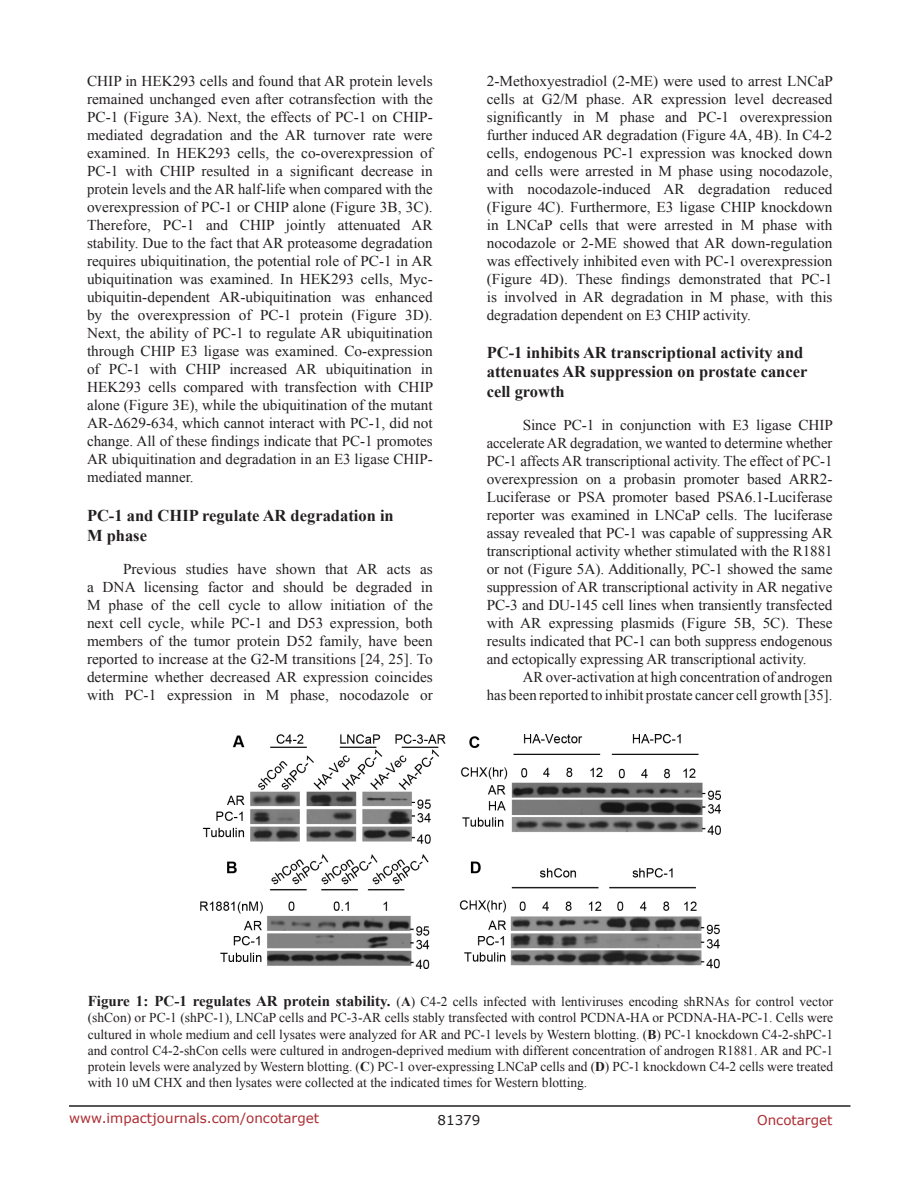
<style>
.page{position:relative;width:918px;height:1188px;background:#fff}
.page>*{position:absolute;margin:0;border:0;box-sizing:border-box;transform-origin:0 0}
.SubHeading_middle{font:700 16.5px/19.8px "Times New Roman";color:#231f20}
.BodyText{font:15px/18px "Times New Roman";color:#231f20;text-align:justify}
.FigureText{font:13.5px/16.2px "Times New Roman";color:#231f20;text-align:justify}
.t1{font:13.5px "Verdana";color:#ac2b31}
.t2{font:13.5px "Verdana";color:#231f20}
.s1{font-weight:700;font-size:15px}
.s2{font-weight:700}
</style>
<div class="page">
<hr style="left:69px;top:1105px;width:781px;height:2px;background:#231f20">
<img style="left:200px;top:735px;width:521px;height:233px">
<p class="BodyText" style="left:87px;top:71px;width:348px">CHIP in HEK293 cells and found that AR protein levels remained unchanged even after cotransfection with the PC-1 (Figure 3A). Next, the effects of PC-1 on CHIP&shy;mediated degradation and the AR turnover rate were examined. In HEK293 cells, the co-overexpression of PC-1 with CHIP resulted in a significant decrease in protein levels and the AR half-life when compared with the overexpression of PC-1 or CHIP alone (Figure 3B, 3C).<br>Therefore, PC-1 and CHIP jointly attenuated AR stability. Due to the fact that AR proteasome degradation requires ubiquitination, the potential role of PC-1 in AR ubiquitination was examined. In HEK293 cells, Myc&shy;ubiquitin-dependent AR-ubiquitination was enhanced by the overexpression of PC-1 protein (Figure 3D).<br>Next, the ability of PC-1 to regulate AR ubiquitination through CHIP E3 ligase was examined. Co-expression of PC-1 with CHIP increased AR ubiquitination in HEK293 cells compared with transfection with CHIP alone (Figure 3E), while the ubiquitination of the mutant AR-Δ629-634, which cannot interact with PC-1, did not change. All of these findings indicate that PC-1 promotes AR ubiquitination and degradation in an E3 ligase CHIP&shy;mediated manner.</p>
<p class="SubHeading_middle" style="left:87px;top:505px;width:308px">PC-1 and CHIP regulate AR degradation in<br>M phase</p>
<p class="BodyText" style="left:87px;top:560px;width:347px;text-indent:36px">Previous studies have shown that AR acts as a DNA licensing factor and should be degraded in M phase of the cell cycle to allow initiation of the next cell cycle, while PC-1 and D53 expression, both members of the tumor protein D52 family, have been reported to increase at the G2-M transitions [24, 25]. To determine whether decreased AR expression coincides with PC-1 expression in M phase, nocodazole or</p>
<p class="BodyText" style="left:487px;top:71px;width:348px">2-Methoxyestradiol (2-ME) were used to arrest LNCaP cells at G2/M phase. AR expression level decreased significantly in M phase and PC-1 overexpression further induced AR degradation (Figure 4A, 4B). In C4-2 cells, endogenous PC-1 expression was knocked down and cells were arrested in M phase using nocodazole, with nocodazole-induced AR degradation reduced (Figure 4C). Furthermore, E3 ligase CHIP knockdown in LNCaP cells that were arrested in M phase with nocodazole or 2-ME showed that AR down-regulation was effectively inhibited even with PC-1 overexpression (Figure 4D). These findings demonstrated that PC-1 is involved in AR degradation in M phase, with this degradation dependent on E3 CHIP activity.</p>
<p class="SubHeading_middle" style="left:487px;top:342px;width:322px">PC-1 inhibits AR transcriptional activity and attenuates AR suppression on prostate cancer cell growth</p>
<p class="BodyText" style="left:487px;top:416px;width:348px;text-indent:36px">Since PC-1 in conjunction with E3 ligase CHIP accelerate AR degradation, we wanted to determine whether PC-1 affects AR transcriptional activity. The effect of PC-1 overexpression on a probasin promoter based ARR2- Luciferase or PSA promoter based PSA6.1-Luciferase reporter was examined in LNCaP cells. The luciferase assay revealed that PC-1 was capable of suppressing AR transcriptional activity whether stimulated with the R1881 or not (Figure 5A). Additionally, PC-1 showed the same suppression of AR transcriptional activity in AR negative PC-3 and DU-145 cell lines when transiently transfected with AR expressing plasmids (Figure 5B, 5C). These results indicated that PC-1 can both suppress endogenous and ectopically expressing AR transcriptional activity.</p>
<p class="BodyText" style="left:487px;top:668px;width:347px;text-align:right">AR over-activation at high concentration of androgen<br>has been reported to inhibit prostate cancer cell growth [35].</p>
<p class="FigureText" style="left:88px;top:993px;width:747px"><span class="s1">Figure 1: PC-1 regulates AR protein stability.</span> (<span class="s2">A</span>) C4-2 cells infected with lentiviruses encoding shRNAs for control vector (shCon) or PC-1 (shPC-1), LNCaP cells and PC-3-AR cells stably transfected with control PCDNA-HA or PCDNA-HA-PC-1. Cells were cultured in whole medium and cell lysates were analyzed for AR and PC-1 levels by Western blotting. (<span class="s2">B</span>) PC-1 knockdown C4-2-shPC-1 and control C4-2-shCon cells were cultured in androgen-deprived medium with different concentration of androgen R1881. AR and PC-1 protein levels were analyzed by Western blotting. (<span class="s2">C</span>) PC-1 over-expressing LNCaP cells and (<span class="s2">D</span>) PC-1 knockdown C4-2 cells were treated with 10 uM CHX and then lysates were collected at the indicated times for Western blotting.</p>
<p class="t1" style="left:69px;top:1109px;width:252px">www.impactjournals.com/oncotarget</p>
<p class="t2" style="left:438px;top:1111px;width:44px">81379</p>
<p class="t1" style="left:757px;top:1111px;width:77px">Oncotarget</p>
</div>
